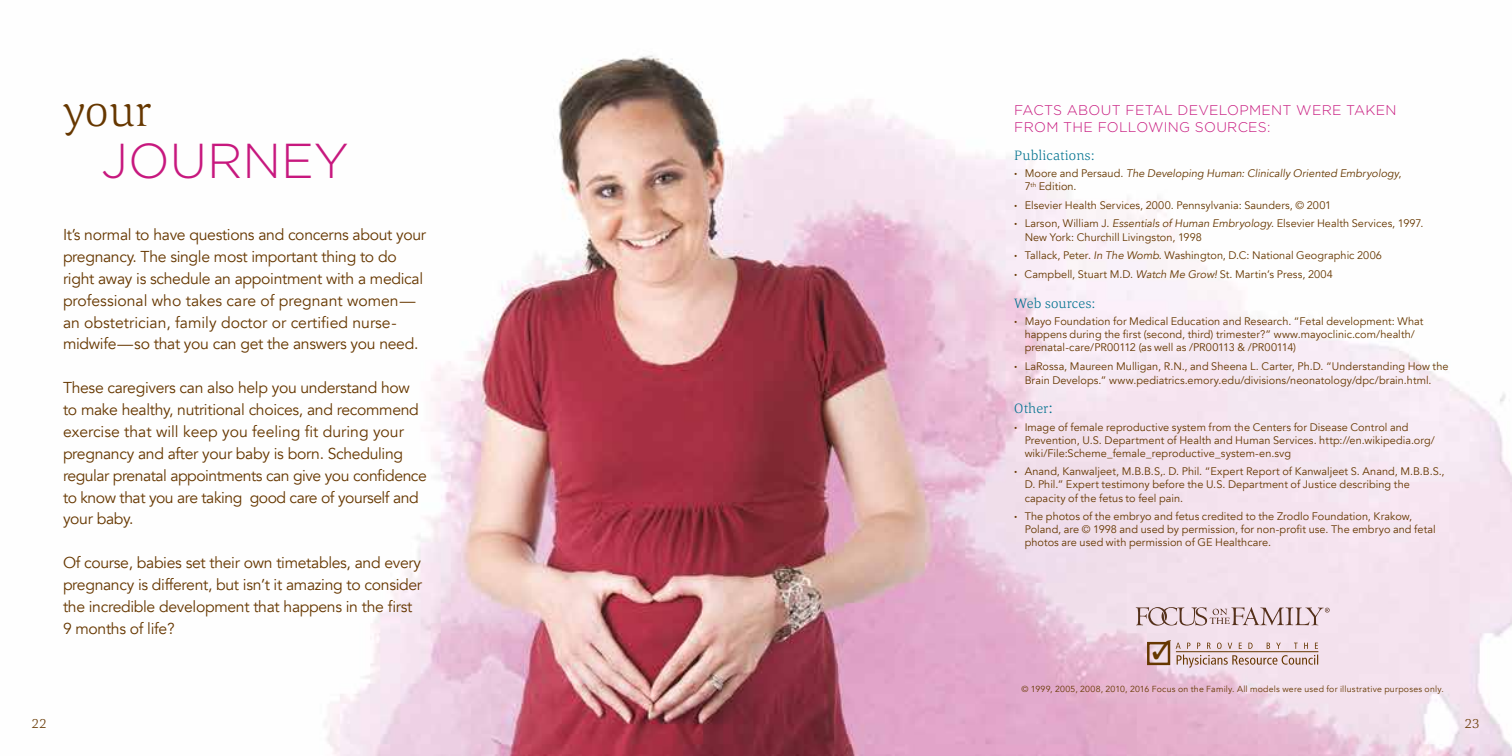
<style>
.page{position:relative;width:1512px;height:756px;background:#fff}
.page>*{position:absolute;margin:0;border:0;box-sizing:border-box;transform-origin:0 0}
.t1{font:300 49px "Gotham";color:#c7187e}
.t2{font:300 45.5px "Corda";color:#663700}
.t3{font:15.75px/21.9px "Avenir";letter-spacing:-.02em;color:#663700}
.t4{font:300 14px/16.8px "Gotham";letter-spacing:.02em;color:#c7187e}
.t5{font:300 14px "Corda";letter-spacing:.01em;color:#00728f}
.t6{font:300 14px "Corda";color:#663700}
.t7{font:10.85px/13.1px "Avenir";letter-spacing:.005em;color:#663700}
.t8{font:italic 10.85px/13.1px "Avenir";color:#663700}
.t9{font:8.75px "Avenir";letter-spacing:.025em;color:#663700}
.s1{font-weight:900;font-style:normal}
.s2{font-style:normal}
.s3{font-weight:900}
.s4{font-style:italic}
.s5{font-size:15.75px}
</style>
<div class="page">
<img style="left:325px;top:55px;width:1187px;height:701px">
<div style="left:1147px;top:642px;width:23px;height:23px;border:2px solid #663700"></div>
<svg style="left:1136px;top:607px;width:194px;height:19px;background:#d0babf"></svg>
<svg style="left:1153px;top:639px;width:165px;height:29px;background:#dbc4c5"></svg>
<h2 class="t2" style="left:63px;top:80px;width:90px">your</h2>
<h1 class="t1" style="left:101px;top:134px;width:249px">JOURNEY</h1>
<p class="t3" style="left:63px;top:224px;width:365px">It’s normal to have questions and concerns about your pregnancy. The single most important thing to do right away is schedule an appointment with a medical professional who takes care of pregnant women— an obstetrician, family doctor or certified nurse&shy;midwife—so that you can get the answers you need.</p>
<p class="t3" style="left:63px;top:377px;width:365px">These caregivers can also help you understand how to make healthy, nutritional choices, and recommend exercise that will keep you feeling fit during your pregnancy and after your baby is born. Scheduling regular prenatal appointments can give you confidence to know that you are taking good care of yourself and your baby.</p>
<h3 class="t3" style="left:63px;top:552px;width:361px">Of course, babies set their own timetables, and every pregnancy is different, but isn’t it amazing to consider the incredible development that happens in the first 9 months of life?</h3>
<p class="t4" style="left:1014px;top:101px;width:384px">FACTS ABOUT FETAL DEVELOPMENT WERE TAKEN<br>FROM THE FOLLOWING SOURCES:</p>
<p class="t5" style="left:1014px;top:146px;width:82px">Publications:</p>
<p class="t8" style="left:1025px;top:167px;width:378px;text-indent:-10px"><span class="s1">·</span> <span class="s2">Moore and Persaud.</span> The Developing Human: Clinically Oriented Embryology<span class="s2">,<br>7</span><sup>th</sup> <span class="s2">Edition.</span></p>
<p class="t7" style="left:1014px;top:196px;width:411px;line-height:18.6px"><span class="s3">·</span> Elsevier Health Services, 2000. Pennsylvania: Saunders, © 2001<br><span class="s3">·</span> Larson, William J. <span class="s4">Essentials of Human Embryology</span>. Elsevier Health Services, 1997.</p>
<p class="t7" style="left:1014px;top:228px;width:369px;line-height:18.7px;text-indent:10px">New York: Churchill Livingston, 1998<br><span class="s3">·</span> Tallack, Peter. <span class="s4">In The Womb</span>. Washington, D.C: National Geographic 2006 <span class="s3">·</span> Campbell, Stuart M.D. <span class="s4">Watch Me Grow!</span> St. Martin’s Press, 2004</p>
<p class="t5" style="left:1014px;top:294px;width:82px">Web sources:</p>
<p class="t7" style="left:1025px;top:315px;width:400px;text-indent:-10px"><span class="s3">·</span> Mayo Foundation for Medical Education and Research. “Fetal development: What happens during the first (second, third) trimester?” www.mayoclinic.com/health/ prenatal-care/PR00112 (as well as /PR00113 &amp; /PR00114)</p>
<p class="t7" style="left:1025px;top:360px;width:425px;line-height:13.7px;text-indent:-10px"><span class="s3">·</span> LaRossa, Maureen Mulligan, R.N., and Sheena L. Carter, Ph.D. “Understanding How the<br>Brain Develops.” www.pediatrics.emory.edu/divisions/neonatology/dpc/brain.html.</p>
<p class="t5" style="left:1014px;top:399px;width:40px">Other<span class="s5">:</span></p>
<p class="t7" style="left:1025px;top:420px;width:412px;text-indent:-10px"><span class="s3">·</span> Image of female reproductive system from the Centers for Disease Control and<br>Prevention, U.S. Department of Health and Human Services. http://en.wikipedia.org/ wiki/File:Scheme_female_reproductive_system-en.svg</p>
<p class="t7" style="left:1025px;top:465px;width:421px;text-indent:-10px"><span class="s3">·</span> Anand, Kanwaljeet, M.B.B.S,. D. Phil. “Expert Report of Kanwaljeet S. Anand, M.B.B.S.,<br>D. Phil.” Expert testimony before the U.S. Department of Justice describing the capacity of the fetus to feel pain.</p>
<p class="t7" style="left:1025px;top:510px;width:413px;text-indent:-10px"><span class="s3">·</span> The photos of the embryo and fetus credited to the Zrodlo Foundation, Krakow,<br>Poland, are © 1998 and used by permission, for non-profit use. The embryo and fetal photos are used with permission of GE Healthcare.</p>
<p class="t9" style="left:1022px;top:684px;width:424px">© 1999, 2005, 2008, 2010, 2016 Focus on the Family. All models were used for illustrative purposes only.</p>
<p class="t6" style="left:31px;top:714px;width:17px">22</p>
<p class="t6" style="left:1464px;top:714px;width:17px">23</p>
</div>
